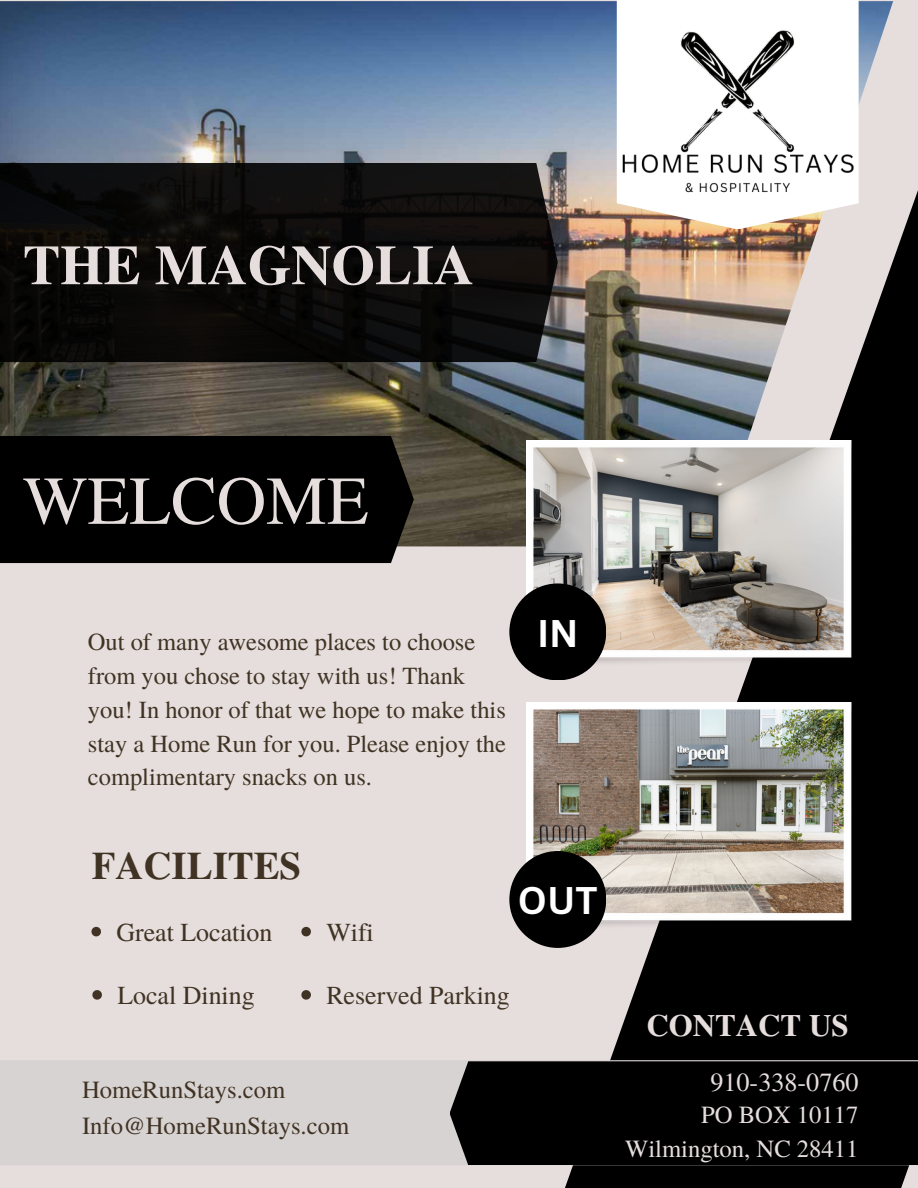
<style>
.page{position:relative;width:918px;height:1188px;background:#e6dddd}
.page>*{position:absolute;margin:0;border:0;box-sizing:border-box;transform-origin:0 0}
.t1{font:68.4px "Te X Gyre Termes";color:#e6dddd}
.t2{font:700 55.8px "Te X Gyre Termes";color:#e6dddd}
.t3{font:700 38.85px "Te X Gyre Termes";color:#403323}
.t4{font:700 37.5px "Canva Sans";color:#fff}
.t5{font:700 31.05px "Te X Gyre Termes";color:#e6dddd}
.t6{font:26.1px "Te X Gyre Termes";color:#e6dddd}
.t7{font:25.95px "Te X Gyre Termes";color:#403323}
.t8{font:24.6px "Te X Gyre Termes";color:#403323}
.t9{font:24.6px "Te X Gyre Termes";color:#e6dddd}
.t10{font:24.45px/33.9px "Te X Gyre Termes";color:#403323}
</style>
<div class="page">
<svg style="left:491px;top:190px;width:427px;height:998px;fill:#000"></svg>
<img style="left:0;top:1px;width:893px;height:545px">
<img style="left:617px;top:0;width:242px;height:229px">
<div style="left:0;top:436px;width:414px;height:127px;background:#000"></div>
<svg style="left:0;top:163px;width:558px;height:199px;background:#0d0c0b"></svg>
<div style="left:0;top:1060px;width:918px;height:105px;background:#d8d3d3"></div>
<div style="left:450px;top:1061px;width:468px;height:104px;background:#000"></div>
<img style="left:527px;top:440px;width:337px;height:229px">
<img style="left:527px;top:703px;width:337px;height:229px">
<div style="left:509px;top:583px;width:97px;height:97px;background:#000;border-radius:50%"></div>
<img style="left:612px;top:1px;width:252px;height:197px">
<div style="left:509px;top:851px;width:97px;height:97px;background:#000;border-radius:50%"></div>
<svg style="left:301px;top:927px;width:10px;height:9px"></svg>
<svg style="left:91px;top:927px;width:10px;height:9px"></svg>
<svg style="left:301px;top:990px;width:10px;height:10px"></svg>
<svg style="left:92px;top:990px;width:10px;height:10px"></svg>
<p class="t2" style="left:23px;top:222px;width:453px">THE MAGNOLIA</p>
<p class="t1" style="left:23px;top:452px;width:347px">WELCOME</p>
<p class="t10" style="left:88px;top:624px;width:420px">Out of many awesome places to choose from you chose to stay with us! Thank you! In honor of that we hope to make this stay a Home Run for you. Please enjoy the complimentary snacks on us.</p>
<p class="t4" style="left:537px;top:606px;width:43px">IN</p>
<p class="t3" style="left:92px;top:836px;width:211px">FACILITES</p>
<p class="t7" style="left:116px;top:913px;width:158px">Great Location</p>
<p class="t7" style="left:326px;top:913px;width:49px">Wifi</p>
<p class="t4" style="left:518px;top:874px;width:81px">OUT</p>
<p class="t7" style="left:117px;top:976px;width:139px">Local Dining</p>
<p class="t7" style="left:326px;top:976px;width:185px">Reserved Parking</p>
<p class="t8" style="left:82px;top:1072px;width:205px">HomeRunStays.com</p>
<p class="t8" style="left:82px;top:1108px;width:269px">Info@HomeRunStays.com</p>
<p class="t5" style="left:646px;top:1001px;width:204px">CONTACT US</p>
<p class="t6" style="left:710px;top:1063px;width:150px">910-338-0760</p>
<p class="t9" style="left:701px;top:1098px;width:159px">PO BOX 10117</p>
<p class="t9" style="left:625px;top:1131px;width:235px">Wilmington, NC 28411</p>
</div>
